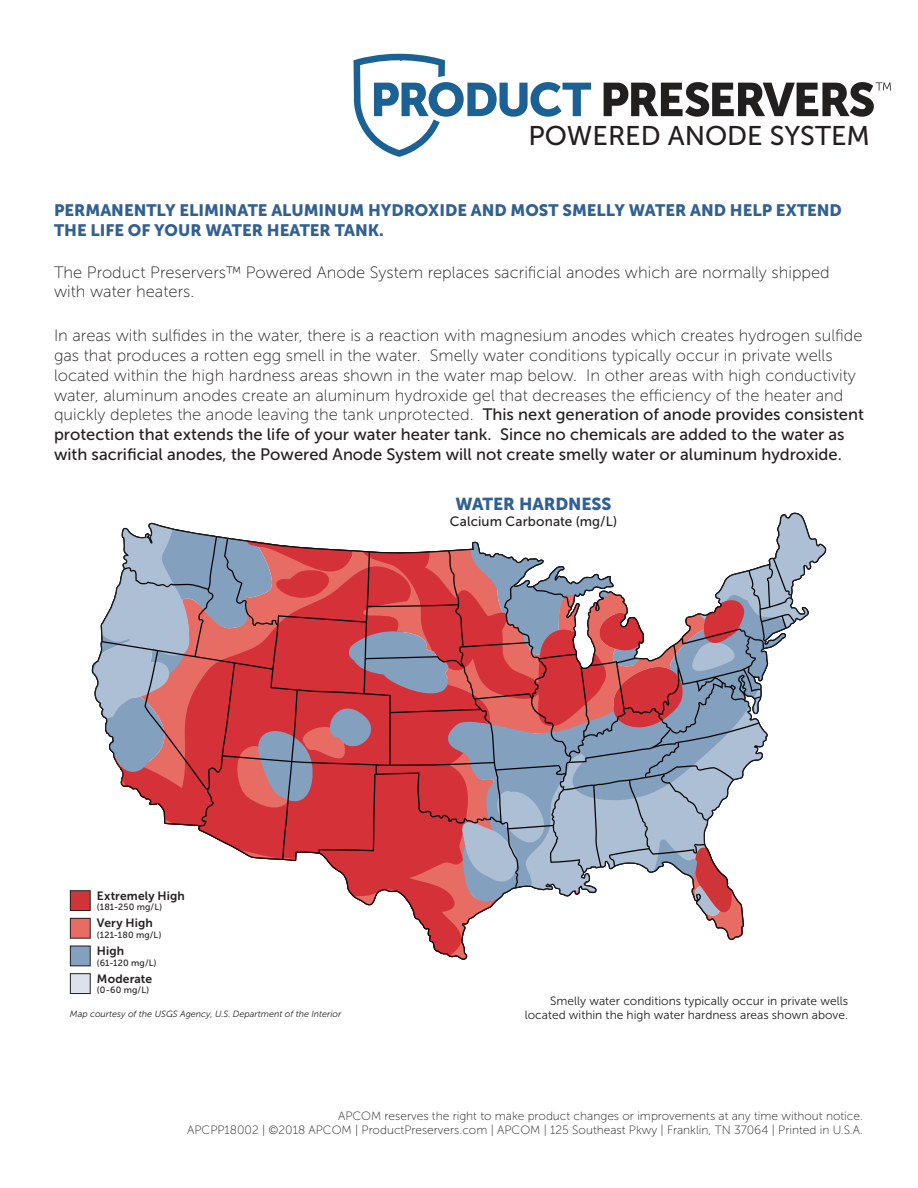
<style>
.page{position:relative;width:918px;height:1188px;background:#fff}
.page>*{position:absolute;margin:0;border:0;box-sizing:border-box;transform-origin:0 0}
.t1{font:27px "Museo Sans 500";color:#231f20}
.t2{font:17.25px "Museo Sans 900";letter-spacing:-.005em;color:#316094}
.t3{font:16.5px/19.8px "Museo Sans 100";color:#231f20}
.t4{font:16.5px/19.8px "Museo Sans 500";color:#231f20}
.t5{font:16.5px/19.8px "Museo Sans 900";color:#316094}
.t6{font:13.5px "Museo Sans 500";letter-spacing:.01em;color:#231f20}
.t7{font:12px/14.4px "Museo Sans 100";color:#231f20;text-align:right}
.t8{font:12px/14.4px "Museo Sans 300";color:#231f20;text-align:right}
.t9{font:12px "Museo Sans 700";letter-spacing:.01em;color:#231f20}
.t10{font:italic 9px "Museo Sans 300";color:#231f20}
.t11{font:9px "Museo Sans 500";letter-spacing:.02em;color:#231f20}
.s1{font-family:"Museo Sans 500"}
</style>
<div class="page">
<svg style="left:604px;top:82px;width:287px;height:35px"></svg>
<svg style="left:354px;top:54px;width:237px;height:103px"></svg>
<div style="left:70px;top:891px;width:20px;height:20px;background:#cf3538"></div>
<div style="left:70px;top:890px;width:21px;height:21px;border:1px solid #231f20"></div>
<div style="left:70px;top:974px;width:20px;height:20px;background:#dbe2eb"></div>
<div style="left:70px;top:973px;width:21px;height:21px;border:1px solid #231f20"></div>
<div style="left:70px;top:946px;width:20px;height:20px;background:#83a0bf"></div>
<div style="left:70px;top:946px;width:21px;height:20px;border:1px solid #231f20"></div>
<div style="left:70px;top:918px;width:20px;height:20px;background:#e76c64"></div>
<div style="left:70px;top:918px;width:21px;height:21px;border:1px solid #231f20"></div>
<svg style="left:92px;top:513px;width:734px;height:446px"></svg>
<h1 class="t1" style="left:528px;top:121px;width:343px">POWERED ANODE SYSTEM</h1>
<p class="t5" style="left:54px;top:201px;width:789px">PERMANENTLY ELIMINATE ALUMINUM HYDROXIDE AND MOST SMELLY WATER AND HELP EXTEND<br>THE LIFE OF YOUR WATER HEATER TANK.</p>
<p class="t3" style="left:54px;top:262px;width:777px">The Product Preservers™ Powered Anode System replaces sacrificial anodes which are normally shipped with water heaters.</p>
<p class="t3" style="left:54px;top:326px;width:811px">In areas with sulfides in the water, there is a reaction with magnesium anodes which creates hydrogen sulfide gas that produces a rotten egg smell in the water. Smelly water conditions typically occur in private wells located within the high hardness areas shown in the water map below. In other areas with high conductivity water, aluminum anodes create an aluminum hydroxide gel that decreases the efficiency of the heater and quickly depletes the anode leaving the tank unprotected. <span class="s1">This next generation of anode provides consistent</span></p>
<p class="t4" style="left:54px;top:425px;width:792px">protection that extends the life of your water heater tank. Since no chemicals are added to the water as with sacrificial anodes, the Powered Anode System will not create smelly water or aluminum hydroxide.</p>
<p class="t2" style="left:455px;top:494px;width:158px">WATER HARDNESS</p>
<p class="t6" style="left:450px;top:514px;width:169px">Calcium Carbonate (mg/L)</p>
<p class="t9" style="left:97px;top:889px;width:89px">Extremely High</p>
<p class="t11" style="left:97px;top:902px;width:67px">(181-250 mg/L)</p>
<p class="t9" style="left:97px;top:917px;width:57px">Very High</p>
<p class="t11" style="left:97px;top:930px;width:66px">(121-180 mg/L)</p>
<p class="t9" style="left:97px;top:944px;width:29px">High</p>
<p class="t11" style="left:97px;top:958px;width:61px">(61-120 mg/L)</p>
<p class="t9" style="left:97px;top:972px;width:57px">Moderate</p>
<p class="t11" style="left:97px;top:985px;width:54px">(0-60 mg/L)</p>
<p class="t10" style="left:70px;top:1009px;width:273px">Map courtesy of the USGS Agency, U.S. Department of the Interior</p>
<p class="t8" style="left:525px;top:994px;width:325px">Smelly water conditions typically occur in private wells located within the high water hardness areas shown above.</p>
<p class="t7" style="left:187px;top:1108px;width:677px">APCOM reserves the right to make product changes or improvements at any time without notice.<br>APCPP18002 | ©2018 APCOM | ProductPreservers.com | APCOM | 125 Southeast Pkwy | Franklin, TN 37064 | Printed in U.S.A.</p>
</div>
